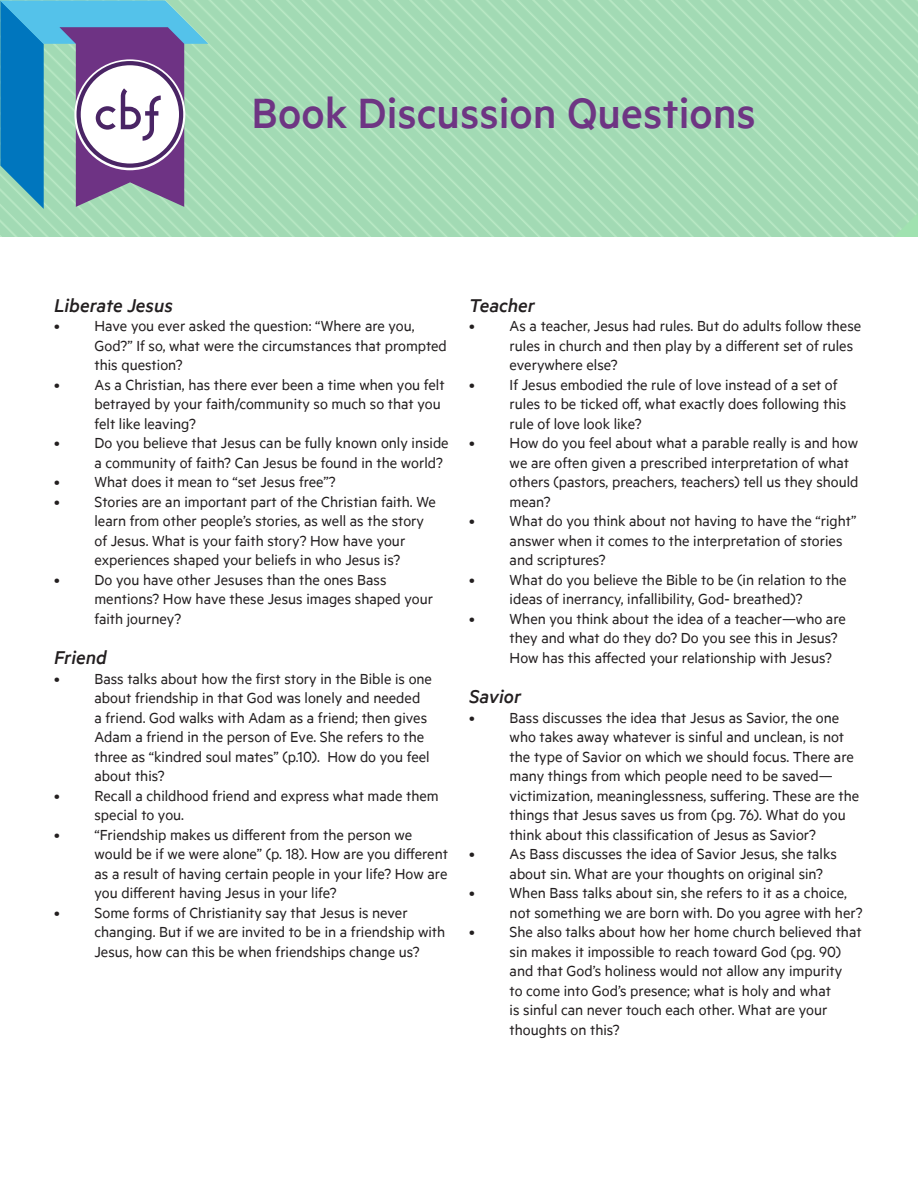
<style>
.page{position:relative;width:918px;height:1188px;background:#fff}
.page>*{position:absolute;margin:0;border:0;box-sizing:border-box;transform-origin:0 0}
.t1{font:500 48px "Metric";color:#6e3583}
.Body_text{font:italic 500 21px "Metric";color:#231f20}
.Body_text-2{font:16.5px/19.5px "Metric";color:#231f20}
</style>
<div class="page">
<img style="left:0;top:0;width:918px;height:237px">
<svg style="left:0;top:0;width:208px;height:209px"></svg>
<p class="t1" style="left:251px;top:85px;width:506px">Book Discussion Questions</p>
<p class="Body_text" style="left:54px;top:293px;width:120px">Liberate Jesus</p>
<p class="Body_text-2" style="left:94px;top:316px;width:354px;text-indent:-40px">• Have you ever asked the question: “Where are you,<br>God?” If so, what were the circumstances that prompted this question?</p>
<p class="Body_text-2" style="left:94px;top:374px;width:352px;text-indent:-40px">• As a Christian, has there ever been a time when you felt betrayed by your faith/community so much so that you felt like leaving?</p>
<p class="Body_text-2" style="left:94px;top:433px;width:356px;text-indent:-40px">• Do you believe that Jesus can be fully known only inside a community of faith? Can Jesus be found in the world?</p>
<p class="Body_text-2" style="left:54px;top:472px;width:283px">• What does it mean to “set Jesus free”?</p>
<p class="Body_text-2" style="left:94px;top:491px;width:343px;text-indent:-40px">• Stories are an important part of the Christian faith. We learn from other people’s stories, as well as the story of Jesus. What is your faith story? How have your experiences shaped your beliefs in who Jesus is?</p>
<p class="Body_text-2" style="left:94px;top:569px;width:340px;text-indent:-40px">• Do you have other Jesuses than the ones Bass mentions? How have these Jesus images shaped your faith journey?</p>
<p class="Body_text" style="left:54px;top:645px;width:54px">Friend</p>
<p class="Body_text-2" style="left:94px;top:668px;width:339px;text-indent:-40px">• Bass talks about how the first story in the Bible is one about friendship in that God was lonely and needed<br>a friend. God walks with Adam as a friend; then gives Adam a friend in the person of Eve. She refers to the three as “kindred soul mates” (p.10). How do you feel about this?</p>
<p class="Body_text-2" style="left:94px;top:785px;width:346px;text-indent:-40px">• Recall a childhood friend and express what made them special to you.</p>
<p class="Body_text-2" style="left:94px;top:824px;width:355px;text-indent:-40px">• “Friendship makes us different from the person we would be if we were alone” (p. 18). How are you different as a result of having certain people in your life? How are you different having Jesus in your life?</p>
<p class="Body_text-2" style="left:94px;top:902px;width:352px;text-indent:-40px">• Some forms of Christianity say that Jesus is never changing. But if we are invited to be in a friendship with<br>Jesus, how can this be when friendships change us?</p>
<p class="Body_text" style="left:469px;top:293px;width:67px">Teacher</p>
<p class="Body_text-2" style="left:510px;top:316px;width:353px;text-indent:-40px">• As a teacher, Jesus had rules. But do adults follow these rules in church and then play by a different set of rules everywhere else?</p>
<p class="Body_text-2" style="left:510px;top:374px;width:338px;text-indent:-40px">• If Jesus embodied the rule of love instead of a set of rules to be ticked off, what exactly does following this rule of love look like?</p>
<p class="Body_text-2" style="left:510px;top:433px;width:350px;text-indent:-40px">• How do you feel about what a parable really is and how we are often given a prescribed interpretation of what others (pastors, preachers, teachers) tell us they should mean?</p>
<p class="Body_text-2" style="left:510px;top:511px;width:348px;text-indent:-40px">• What do you think about not having to have the “right” answer when it comes to the interpretation of stories and scriptures?</p>
<p class="Body_text-2" style="left:469px;top:569px;width:379px;text-align:center">• What do you believe the Bible to be (in relation to the ideas of inerrancy, infallibility, God- breathed)?</p>
<p class="Body_text-2" style="left:510px;top:608px;width:338px;text-indent:-40px">• When you think about the idea of a teacher—who are they and what do they do? Do you see this in Jesus?<br>How has this affected your relationship with Jesus?</p>
<p class="Body_text" style="left:469px;top:684px;width:54px">Savior</p>
<p class="Body_text-2" style="left:510px;top:707px;width:351px;text-indent:-40px">• Bass discusses the idea that Jesus as Savior, the one who takes away whatever is sinful and unclean, is not the type of Savior on which we should focus. There are many things from which people need to be saved— victimization, meaninglessness, suffering. These are the things that Jesus saves us from (pg. 76). What do you think about this classification of Jesus as Savior?</p>
<p class="Body_text-2" style="left:510px;top:844px;width:329px;text-indent:-40px">• As Bass discusses the idea of Savior Jesus, she talks about sin. What are your thoughts on original sin?</p>
<p class="Body_text-2" style="left:510px;top:883px;width:355px;text-indent:-40px">• When Bass talks about sin, she refers to it as a choice, not something we are born with. Do you agree with her?</p>
<p class="Body_text-2" style="left:510px;top:922px;width:353px;text-indent:-40px">• She also talks about how her home church believed that sin makes it impossible to reach toward God (pg. 90) and that God’s holiness would not allow any impurity<br>to come into God’s presence; what is holy and what<br>is sinful can never touch each other. What are your thoughts on this?</p>
</div>
